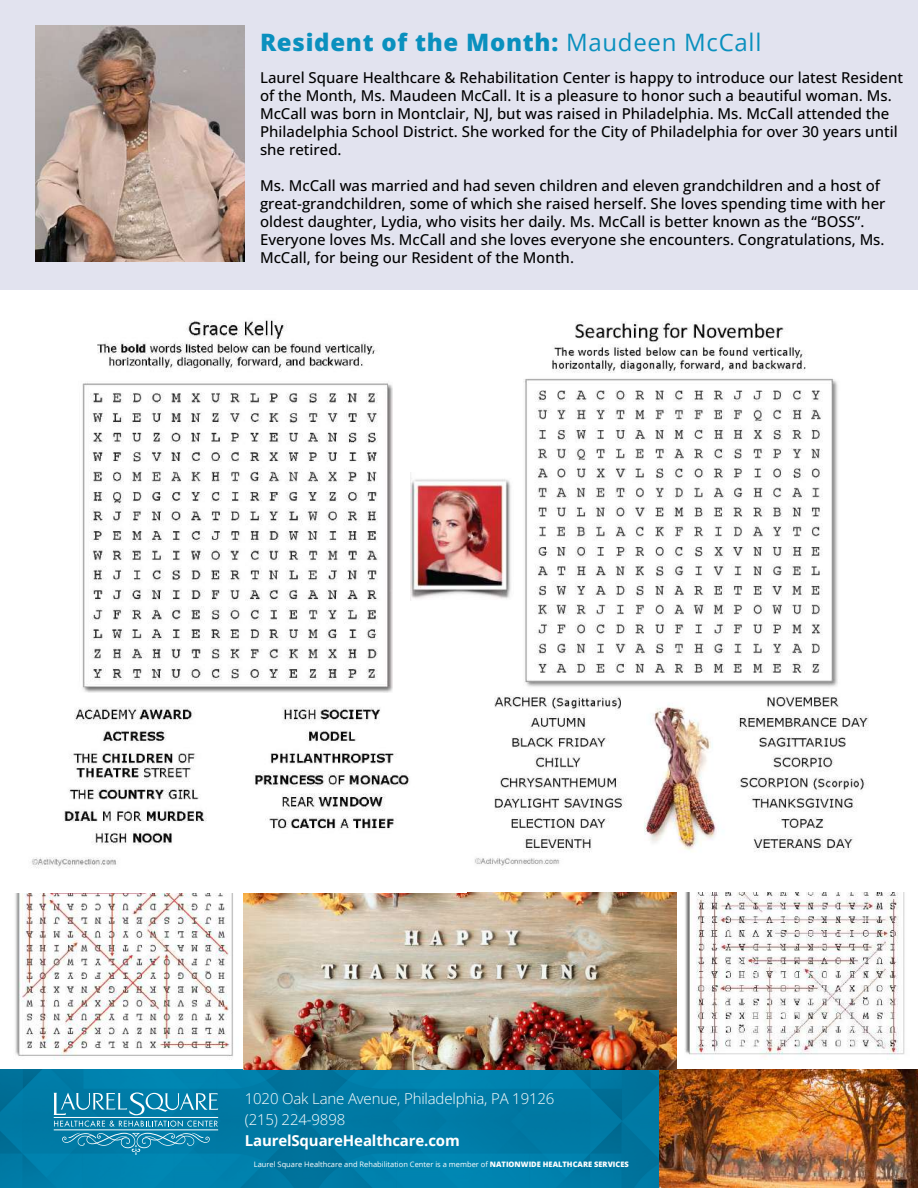
<style>
.page{position:relative;width:918px;height:1188px;background:#fff}
.page>*{position:absolute;margin:0;border:0;box-sizing:border-box;transform-origin:0 0}
.t1{font:800 24px "Open Sans";letter-spacing:.03em;color:#0a90be}
.t2{font:500 15px/18px "Open Sans";color:#000}
.t3{font:300 15px/21px "Open Sans";letter-spacing:-.01em;color:#fff}
.t4{font:700 15px "Open Sans";letter-spacing:-.01em;color:#fff}
.t5{font:7.5px "Open Sans";color:#fff}
.s1{font-weight:400}
.s2{font-weight:800}
</style>
<div class="page">
<img style="left:0;top:1069px;width:660px;height:119px">
<div style="left:0;top:0;width:918px;height:289px;background:#e2e3ef"></div>
<svg style="left:62px;top:1133px;width:148px;height:22px;background:#208cb2"></svg>
<hr style="left:54px;top:1130px;width:164px;height:1px;background:#fff">
<svg style="left:54px;top:1092px;width:164px;height:35px;background:#3395b7"></svg>
<img style="left:35px;top:26px;width:210px;height:235px">
<img style="left:660px;top:1069px;width:258px;height:119px">
<img style="left:15px;top:893px;width:218px;height:166px">
<img style="left:685px;top:892px;width:220px;height:164px">
<img style="left:244px;top:892px;width:433px;height:177px">
<img style="left:32px;top:320px;width:379px;height:548px">
<img style="left:474px;top:321px;width:395px;height:548px">
<div style="left:357px;top:474px;width:98px;height:120px;background:#fff"></div>
<div style="left:18px;top:376px;width:372px;height:322px;background:#fff"></div>
<img style="left:82px;top:376px;width:311px;height:316px">
<img style="left:411px;top:473px;width:103px;height:128px">
<h1 class="t1" style="left:260px;top:26px;width:503px">Resident of the Month: <span class="s1">Maudeen McCall</span></h1>
<p class="t2" style="left:260px;top:68px;width:645px">Laurel Square Healthcare &amp; Rehabilitation Center is happy to introduce our latest Resident of the Month, Ms. Maudeen McCall. It is a pleasure to honor such a beautiful woman. Ms.<br>McCall was born in Montclair, NJ, but was raised in Philadelphia. Ms. McCall attended the Philadelphia School District. She worked for the City of Philadelphia for over 30 years until she retired.</p>
<p class="t2" style="left:260px;top:176px;width:627px">Ms. McCall was married and had seven children and eleven grandchildren and a host of great-grandchildren, some of which she raised herself. She loves spending time with her oldest daughter, Lydia, who visits her daily. Ms. McCall is better known as the “BOSS”.<br>Everyone loves Ms. McCall and she loves everyone she encounters. Congratulations, Ms.<br>McCall, for being our Resident of the Month.</p>
<p class="t3" style="left:245px;top:1088px;width:311px">1020 Oak Lane Avenue, Philadelphia, PA 19126 (215) 224-9898</p>
<p class="t4" style="left:245px;top:1130px;width:217px">LaurelSquareHealthcare.com</p>
<p class="t5" style="left:254px;top:1159px;width:377px">Laurel Square Healthcare and Rehabilitation Center is a member of <span class="s2">NATIONWIDE HEALTHCARE SERVICES</span></p>
</div>
